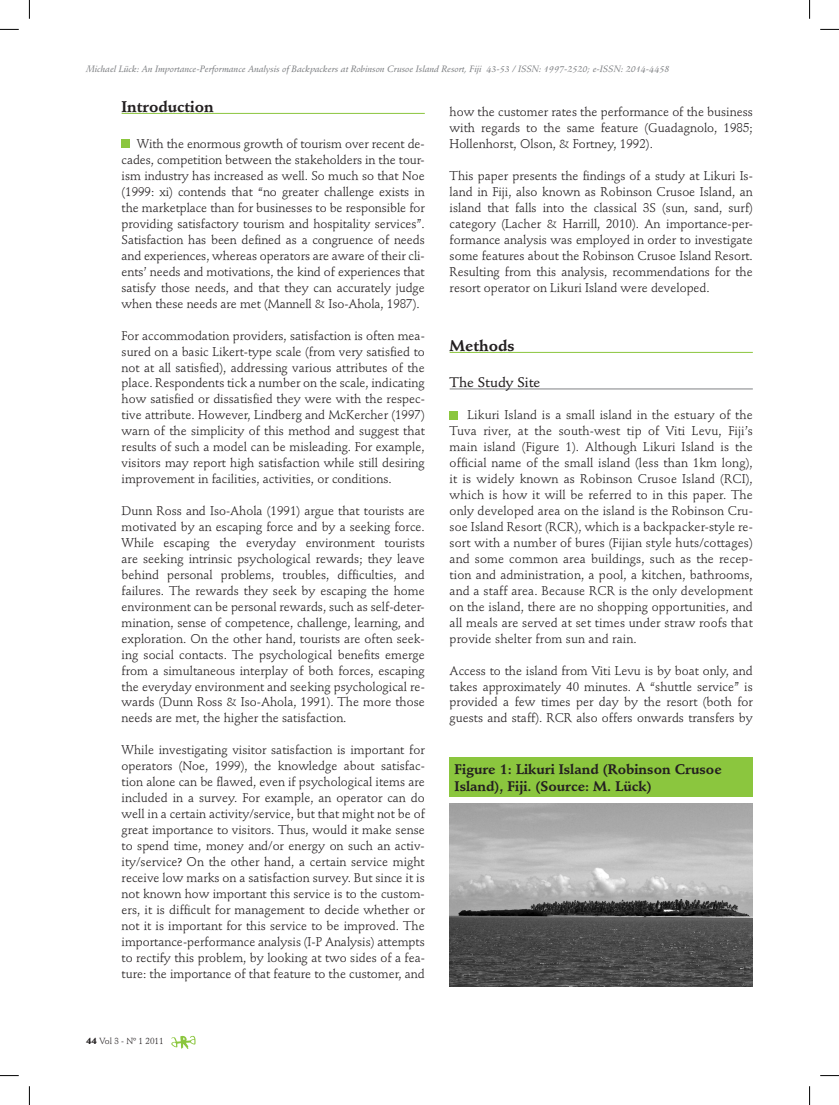
<style>
.page{position:relative;width:839px;height:1105px;background:#fff}
.page>*{position:absolute;margin:0;border:0;box-sizing:border-box;transform-origin:0 0}
.t1{font:700 15.25px "Stempel Schneidler Std";color:#231f20}
.t2{font:700 13.75px/16.5px "Stempel Schneidler Std";color:#231f20}
.t3{font:500 13.75px "Stempel Schneidler Std";color:#231f20}
.t4{font:12.5px/16px "Stempel Schneidler Std";color:#231f20;text-align:justify}
.t5{font:9px "Stempel Schneidler Std Med It";color:#808285}
.t6{font:8.75px "Stempel Schneidler Std";color:#231f20}
.s1{font-family:"ITC Garamond Std"}
.s2{font-weight:900}
</style>
<div class="page">
<svg style="left:171px;top:1035px;width:24px;height:13px"></svg>
<hr style="left:122px;top:113px;width:302px;height:1px;background:#8bc63e">
<div style="left:122px;top:140px;width:8px;height:8px;background:#8bc63e"></div>
<hr style="left:449px;top:352px;width:303px;height:1px;background:#8bc63e">
<hr style="left:449px;top:388px;width:303px;height:1px;background:#808285">
<div style="left:449px;top:410px;width:9px;height:9px;background:#8bc63e"></div>
<div style="left:449px;top:757px;width:303px;height:39px;background:#8bc63e"></div>
<img style="left:449px;top:803px;width:303px;height:183px">
<svg style="left:0;top:29px;width:19px;height:1px"></svg>
<svg style="left:820px;top:29px;width:18px;height:1px"></svg>
<svg style="left:29px;top:0;width:1px;height:19px"></svg>
<svg style="left:29px;top:1086px;width:1px;height:18px"></svg>
<svg style="left:809px;top:0;width:1px;height:19px"></svg>
<svg style="left:809px;top:1086px;width:1px;height:18px"></svg>
<p class="t5" style="left:86px;top:63px;width:584px">Michael Lück: An Importance-Performance Analysis of Backpackers at Robinson Crusoe Island Resort, Fiji 43-53 / ISSN: 1997-2520; e-ISSN: 2014-4458</p>
<p class="t1" style="left:122px;top:97px;width:94px">Introduction</p>
<p class="t4" style="left:122px;top:136px;width:304px;text-indent:15px">With the enormous growth of tourism over recent de&shy;cades, competition between the stakeholders in the tour&shy;ism industry has increased as well. So much so that Noe (1999: xi) contends that “no greater challenge exists in the marketplace than for businesses to be responsible for providing satisfactory tourism and hospitality services”.<br>Satisfaction has been defined as a congruence of needs and experiences, whereas operators are aware of their cli&shy;ents’ needs and motivations, the kind of experiences that satisfy those needs, and that they can accurately judge when these needs are met (Mannell &amp; Iso-Ahola, 1987).</p>
<p class="t4" style="left:122px;top:327px;width:304px">For accommodation providers, satisfaction is often mea&shy;sured on a basic Likert-type scale (from very satisfied to not at all satisfied), addressing various attributes of the place. Respondents tick a number on the scale, indicating how satisfied or dissatisfied they were with the respec&shy;tive attribute. However, Lindberg and McKercher (1997) warn of the simplicity of this method and suggest that results of such a model can be misleading. For example, visitors may report high satisfaction while still desiring improvement in facilities, activities, or conditions.</p>
<p class="t4" style="left:122px;top:503px;width:304px">Dunn Ross and Iso-Ahola (1991) argue that tourists are motivated by an escaping force and by a seeking force.<br>While escaping the everyday environment tourists are seeking intrinsic psychological rewards; they leave behind personal problems, troubles, difficulties, and failures. The rewards they seek by escaping the home environment can be personal rewards, such as self-deter&shy;mination, sense of competence, challenge, learning, and exploration. On the other hand, tourists are often seek&shy;ing social contacts. The psychological benefits emerge from a simultaneous interplay of both forces, escaping the everyday environment and seeking psychological re&shy;wards (Dunn Ross &amp; Iso-Ahola, 1991). The more those needs are met, the higher the satisfaction.</p>
<p class="t4" style="left:122px;top:742px;width:304px">While investigating visitor satisfaction is important for operators (Noe, 1999), the knowledge about satisfac&shy;tion alone can be flawed, even if psychological items are included in a survey. For example, an operator can do well in a certain activity/service, but that might not be of great importance to visitors. Thus, would it make sense to spend time, money and/or energy on such an activ&shy;ity/service<span class="s1">?</span> On the other hand, a certain service might receive low marks on a satisfaction survey. But since it is not known how important this service is to the custom&shy;ers, it is difficult for management to decide whether or not it is important for this service to be improved. The importance-performance analysis (I-P Analysis) attempts to rectify this problem, by looking at two sides of a fea&shy;ture: the importance of that feature to the customer, and</p>
<p class="t6" style="left:86px;top:1035px;width:79px"><span class="s2">44</span> Vol 3 - Nº 1 2011</p>
<p class="t4" style="left:449px;top:104px;width:304px">how the customer rates the performance of the business with regards to the same feature (Guadagnolo, 1985; Hollenhorst, Olson, &amp; Fortney, 1992).</p>
<p class="t4" style="left:449px;top:168px;width:304px">This paper presents the findings of a study at Likuri Is&shy;land in Fiji, also known as Robinson Crusoe Island, an island that falls into the classical 3S (sun, sand, surf) category (Lacher &amp; Harrill, 2010). An importance-per&shy;formance analysis was employed in order to investigate some features about the Robinson Crusoe Island Resort.<br>Resulting from this analysis, recommendations for the resort operator on Likuri Island were developed.</p>
<p class="t1" style="left:449px;top:336px;width:66px">Methods</p>
<p class="t3" style="left:449px;top:374px;width:92px">The Study Site</p>
<p class="t4" style="left:449px;top:407px;width:305px;text-indent:18px">Likuri Island is a small island in the estuary of the Tuva river, at the south-west tip of Viti Levu, Fiji’s main island (Figure 1). Although Likuri Island is the official name of the small island (less than 1km long), it is widely known as Robinson Crusoe Island (RCI), which is how it will be referred to in this paper. The only developed area on the island is the Robinson Cru&shy;soe Island Resort (RCR), which is a backpacker-style re&shy;sort with a number of bures (Fijian style huts/cottages) and some common area buildings, such as the recep&shy;tion and administration, a pool, a kitchen, bathrooms, and a staff area. Because RCR is the only development on the island, there are no shopping opportunities, and all meals are served at set times under straw roofs that provide shelter from sun and rain.</p>
<p class="t4" style="left:449px;top:662px;width:304px">Access to the island from Viti Levu is by boat only, and takes approximately 40 minutes. A “shuttle service” is provided a few times per day by the resort (both for guests and staff). RCR also offers onwards transfers by</p>
<p class="t2" style="left:454px;top:761px;width:268px">Figure 1: Likuri Island (Robinson Crusoe<br>Island), Fiji. (Source: M. Lück)</p>
</div>
